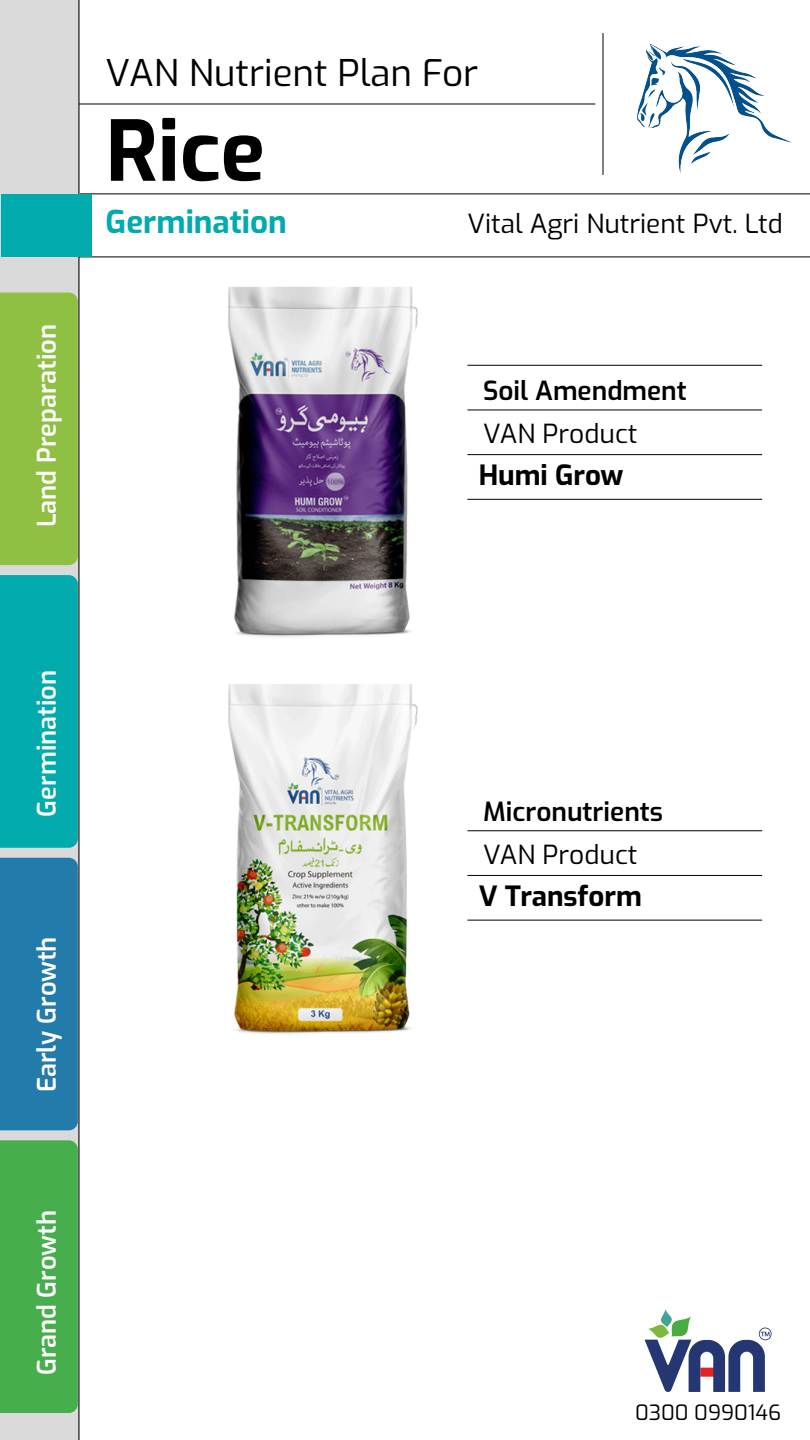
<style>
.page{position:relative;width:810px;height:1440px;background:#fff}
.page>*{position:absolute;margin:0;border:0;box-sizing:border-box;transform-origin:0 0}
.t1{font:700 83.32px "Exo";color:#000}
.t2{font:36.75px "Exo";color:#000}
.t3{font:700 31.35px "Exo";color:#00aaad}
.t4{font:700 27.75px "Exo";color:#000}
.t5{font:26.25px "Exo";color:#000}
.t6{font:600 26.25px "Exo";color:#000}
.t7{font:600 25.5px "Exo";color:#fff}
.t8{font:21px "Exo";color:#000}
</style>
<div class="page">
<img style="left:228px;top:684px;width:307px;height:351px">
<hr style="left:467px;top:875px;width:295px;height:1px;background:#000">
<hr style="left:467px;top:830px;width:295px;height:1px;background:#000">
<hr style="left:467px;top:920px;width:295px;height:1px;background:#000">
<img style="left:228px;top:287px;width:307px;height:350px">
<hr style="left:467px;top:454px;width:295px;height:1px;background:#000">
<hr style="left:467px;top:410px;width:295px;height:1px;background:#000">
<hr style="left:467px;top:365px;width:295px;height:1px;background:#000">
<hr style="left:467px;top:499px;width:295px;height:1px;background:#000">
<div style="left:0;top:0;width:79px;height:1440px;background:#dadada"></div>
<div style="left:0;top:292px;width:78px;height:273px;background:#8fc043"></div>
<div style="left:0;top:575px;width:78px;height:273px;background:#00aaad"></div>
<div style="left:0;top:858px;width:78px;height:272px;background:#237bab"></div>
<div style="left:0;top:1140px;width:78px;height:273px;background:#46ae4c"></div>
<hr style="left:79px;top:104px;width:516px;height:1px;background:#000">
<hr style="left:79px;top:257px;width:731px;height:1px;background:#000">
<hr style="left:80px;top:194px;width:730px;height:1px;background:#000">
<img style="left:637px;top:43px;width:155px;height:130px">
<hr style="left:603px;top:33px;width:1px;height:142px;background:#000">
<hr style="left:79px;top:0;width:1px;height:1440px;background:#000">
<div style="left:1px;top:194px;width:91px;height:62px;background:#00aaad"></div>
<svg style="left:645px;top:1309px;width:127px;height:83px"></svg>
<p class="t7" style="left:28px;top:527px;width:205px;rotate:-90deg">Land Preparation</p>
<h2 class="t2" style="left:106px;top:46px;width:374px">VAN Nutrient Plan For</h2>
<h1 class="t1" style="left:106px;top:87px;width:161px">Rice</h1>
<p class="t3" style="left:106px;top:197px;width:183px">Germination</p>
<p class="t5" style="left:467px;top:204px;width:317px">Vital Agri Nutrient Pvt. Ltd</p>
<p class="t6" style="left:483px;top:371px;width:205px">Soil Amendment</p>
<p class="t5" style="left:483px;top:415px;width:156px">VAN Product</p>
<p class="t4" style="left:479px;top:454px;width:146px">Humi Grow</p>
<p class="t7" style="left:28px;top:817px;width:148px;rotate:-90deg">Germination</p>
<p class="t7" style="left:28px;top:1092px;width:157px;rotate:-90deg">Early Growth</p>
<p class="t7" style="left:28px;top:1375px;width:166px;rotate:-90deg">Grand Growth</p>
<p class="t6" style="left:483px;top:792px;width:181px">Micronutrients</p>
<p class="t5" style="left:483px;top:835px;width:156px">VAN Product</p>
<p class="t4" style="left:479px;top:875px;width:165px">V Transform</p>
<p class="t8" style="left:635px;top:1397px;width:148px">0300 0990146</p>
</div>
